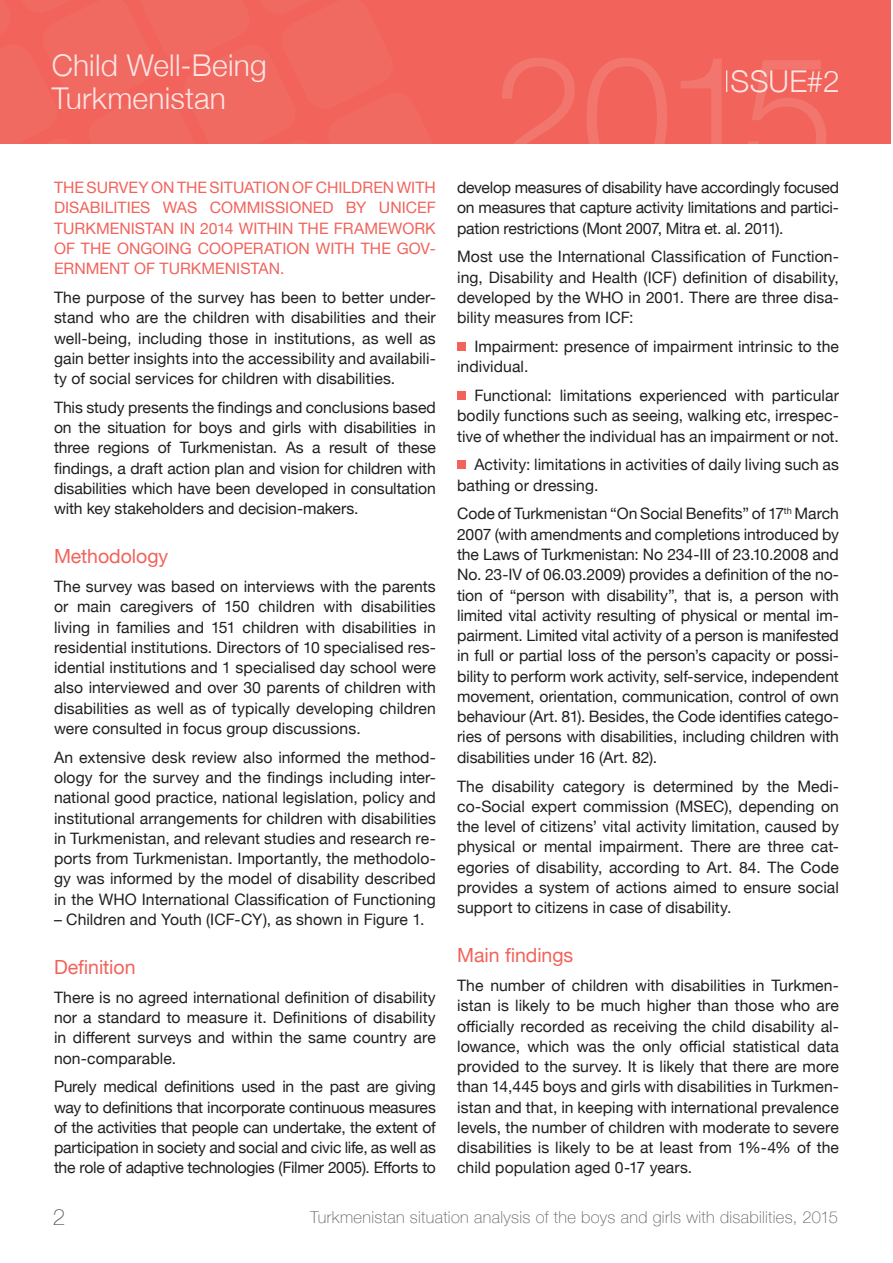
<style>
.page{position:relative;width:893px;height:1263px;background:#fff}
.page>*{position:absolute;margin:0;border:0;box-sizing:border-box;transform-origin:0 0}
.t1{font:300 30px/33px "Helvetica Neue";letter-spacing:.005em;color:#fff}
.Heading_1{font:100 22.5px "Helvetica Neue";color:#5f5f62}
.t2{font:19.5px "Helvetica Neue";letter-spacing:-.005em;color:#f1635b}
.t3{font:100 16.5px "Helvetica Neue";letter-spacing:.02em;color:#5f5f62}
.t4{font:15.75px/20.2px "Helvetica Neue";color:#231f20;text-align:justify}
.t5{font:15.75px/20.2px "Helvetica Neue";color:#f1635b;text-align:justify}
</style>
<div class="page">
<svg style="left:814px;top:143px;width:77px;height:1px"></svg>
<div style="left:0;top:0;width:891px;height:143px;background:#f1635b"></div>
<div style="left:457px;top:342px;width:9px;height:8px;background:#f1635b"></div>
<div style="left:457px;top:391px;width:9px;height:9px;background:#f1635b"></div>
<div style="left:457px;top:460px;width:9px;height:9px;background:#f1635b"></div>
<h1 class="t1" style="left:52px;top:46px;width:216px">Child Well-Being<br>Turkmenistan</h1>
<h1 class="t1" style="left:724px;top:63px;width:117px">ISSUE#2</h1>
<p class="t5" style="left:54px;top:178px;width:383px">THE SURVEY ON THE SITUATION OF CHILDREN WITH DISABILITIES WAS COMMISSIONED BY UNICEF TURKMENISTAN IN 2014 WITHIN THE FRAMEWORK OF THE ONGOING COOPERATION WITH THE GOV-ERNMENT OF TURKMENISTAN.</p>
<p class="t4" style="left:54px;top:288px;width:383px">The purpose of the survey has been to better under&shy;stand who are the children with disabilities and their well-being, including those in institutions, as well as gain better insights into the accessibility and availabili&shy;ty of social services for children with disabilities.</p>
<p class="t4" style="left:54px;top:398px;width:383px">This study presents the findings and conclusions based on the situation for boys and girls with disabilities in three regions of Turkmenistan. As a result of these findings, a draft action plan and vision for children with disabilities which have been developed in consultation with key stakeholders and decision-makers.</p>
<p class="t2" style="left:54px;top:542px;width:116px">Methodology</p>
<p class="t4" style="left:54px;top:577px;width:383px">The survey was based on interviews with the parents or main caregivers of 150 children with disabilities living in families and 151 children with disabilities in residential institutions. Directors of 10 specialised res&shy;idential institutions and 1 specialised day school were also interviewed and over 30 parents of children with disabilities as well as of typically developing children were consulted in focus group discussions.</p>
<p class="t4" style="left:54px;top:748px;width:383px">An extensive desk review also informed the method&shy;ology for the survey and the findings including inter&shy;national good practice, national legislation, policy and institutional arrangements for children with disabilities in Turkmenistan, and relevant studies and research re&shy;ports from Turkmenistan. Importantly, the methodolo&shy;gy was informed by the model of disability described in the WHO International Classification of Functioning</p>
<p class="t4" style="left:54px;top:910px;width:372px">– Children and Youth (ICF-CY), as shown in Figure 1.</p>
<p class="t2" style="left:54px;top:953px;width:83px">Definition</p>
<p class="t4" style="left:54px;top:988px;width:383px">There is no agreed international definition of disability nor a standard to measure it. Definitions of disability in different surveys and within the same country are non-comparable.</p>
<p class="t4" style="left:54px;top:1077px;width:383px">Purely medical definitions used in the past are giving way to definitions that incorporate continuous measures of the activities that people can undertake, the extent of participation in society and social and civic life, as well as the role of adaptive technologies (Filmer 2005). Efforts to</p>
<p class="t4" style="left:457px;top:178px;width:383px">develop measures of disability have accordingly focused on measures that capture activity limitations and partici&shy;pation restrictions (Mont 2007, Mitra et. al. 2011).</p>
<p class="t4" style="left:457px;top:248px;width:383px">Most use the International Classification of Function&shy;ing, Disability and Health (ICF) definition of disability, developed by the WHO in 2001. There are three disa&shy;bility measures from ICF:</p>
<p class="t4" style="left:457px;top:337px;width:383px;text-indent:17px">Impairment: presence of impairment intrinsic to the individual.</p>
<p class="t4" style="left:457px;top:386px;width:383px;text-indent:17px">Functional: limitations experienced with particular bodily functions such as seeing, walking etc, irrespec&shy;tive of whether the individual has an impairment or not.</p>
<p class="t4" style="left:457px;top:456px;width:383px;text-indent:17px">Activity: limitations in activities of daily living such as bathing or dressing.</p>
<p class="t4" style="left:457px;top:505px;width:383px">Code of Turkmenistan “On Social Benefits” of 17<sup>th</sup> March 2007 (with amendments and completions introduced by the Laws of Turkmenistan: No 234-III of 23.10.2008 and No. 23-IV of 06.03.2009) provides a definition of the no&shy;tion of “person with disability”, that is, a person with limited vital activity resulting of physical or mental im&shy;pairment. Limited vital activity of a person is manifested in full or partial loss of the person’s capacity or possi&shy;bility to perform work activity, self-service, independent movement, orientation, communication, control of own behaviour (Art. 81). Besides, the Code identifies catego&shy;ries of persons with disabilities, including children with disabilities under 16 (Art. 82).</p>
<p class="t4" style="left:457px;top:777px;width:383px">The disability category is determined by the Medi&shy;co-Social expert commission (MSEC), depending on the level of citizens’ vital activity limitation, caused by physical or mental impairment. There are three cat&shy;egories of disability, according to Art. 84. The Code provides a system of actions aimed to ensure social support to citizens in case of disability.</p>
<p class="t2" style="left:457px;top:941px;width:118px">Main findings</p>
<p class="t4" style="left:457px;top:976px;width:383px">The number of children with disabilities in Turkmen&shy;istan is likely to be much higher than those who are officially recorded as receiving the child disability al&shy;lowance, which was the only official statistical data provided to the survey. It is likely that there are more than 14,445 boys and girls with disabilities in Turkmen&shy;istan and that, in keeping with international prevalence levels, the number of children with moderate to severe disabilities is likely to be at least from 1%-4% of the child population aged 0-17 years.</p>
<p class="Heading_1" style="left:53px;top:1200px;width:14px">2</p>
<p class="t3" style="left:310px;top:1205px;width:529px">Turkmenistan situation analysis of the boys and girls with disabilities, 2015</p>
</div>
